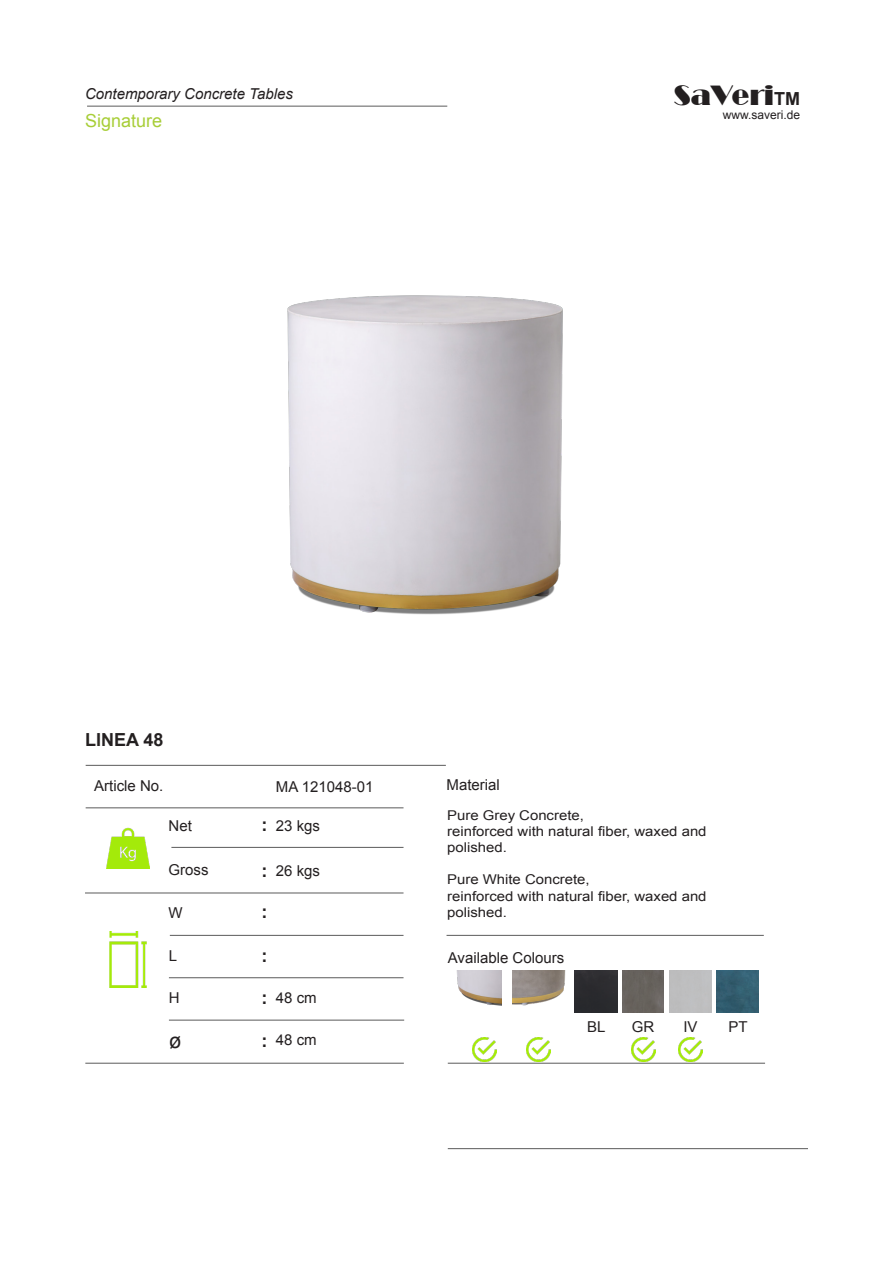
<style>
.page{position:relative;width:893px;height:1263px;background:#fff}
.page>*{position:absolute;margin:0;border:0;box-sizing:border-box;transform-origin:0 0}
.t1{font:27px "Broadway BT";color:#231f20}
.t2{font:21px "Arial";color:#231f20}
.t3{font:700 18px "Arial";color:#231f20}
.t4{font:18px "Arial";color:#a8ce38}
.t5{font:15px "Arial";color:#231f20}
.t6{font:italic 15px "Arial";color:#231f20}
.t7{font:13.5px/16.2px "Arial";color:#231f20;scale:1.1 1}
.t8{font:12px "Arial";color:#231f20}
.s1{font-family:"Arial";font-weight:700;font-size:18px}
</style>
<div class="page">
<hr style="left:448px;top:1148px;width:360px;height:1px;background:#5b5b5b">
<hr style="left:86px;top:765px;width:360px;height:1px;background:#5b5b5b">
<hr style="left:87px;top:106px;width:360px;height:1px;background:#5b5b5b">
<img style="left:107px;top:827px;width:43px;height:42px">
<img style="left:109px;top:932px;width:38px;height:56px">
<div style="left:577px;top:970px;width:40px;height:43px;background:#2b2b2f"></div>
<hr style="left:86px;top:807px;width:317px;height:1px;background:#5b5b5b">
<hr style="left:85px;top:893px;width:318px;height:1px;background:#5b5b5b">
<hr style="left:170px;top:935px;width:233px;height:1px;background:#5b5b5b">
<hr style="left:169px;top:977px;width:234px;height:1px;background:#5b5b5b">
<hr style="left:169px;top:1020px;width:235px;height:1px;background:#5b5b5b">
<hr style="left:171px;top:847px;width:232px;height:1px;background:#5b5b5b">
<hr style="left:447px;top:935px;width:317px;height:1px;background:#5b5b5b">
<div style="left:622px;top:970px;width:42px;height:42px;background:#67635d"></div>
<img style="left:717px;top:970px;width:41px;height:42px">
<hr style="left:448px;top:1063px;width:317px;height:1px;background:#5b5b5b">
<img style="left:631px;top:1037px;width:24px;height:24px">
<img style="left:679px;top:1037px;width:24px;height:24px">
<hr style="left:85px;top:1063px;width:319px;height:1px;background:#5b5b5b">
<img style="left:527px;top:1037px;width:24px;height:24px">
<img style="left:472px;top:1037px;width:24px;height:24px">
<img style="left:287px;top:295px;width:276px;height:320px">
<img style="left:512px;top:970px;width:65px;height:43px">
<img style="left:456px;top:970px;width:45px;height:36px">
<p class="t6" style="left:85px;top:84px;width:209px">Contemporary Concrete Tables</p>
<h3 class="t4" style="left:85px;top:108px;width:79px">Signature</h3>
<h1 class="t1" style="left:674px;top:78px;width:128px">SaVeri<span class="s1">TM</span></h1>
<p class="t8" style="left:723px;top:107px;width:79px">www.saveri.de</p>
<h3 class="t3" style="left:85px;top:728px;width:80px">LINEA 48</h3>
<p class="t5" style="left:94px;top:776px;width:71px">Article No.</p>
<p class="t5" style="left:276px;top:776px;width:99px">MA 121048-01</p>
<p class="t5" style="left:447px;top:775px;width:55px">Material</p>
<p class="t5" style="left:169px;top:816px;width:25px">Net</p>
<p class="t5" style="left:169px;top:860px;width:42px">Gross</p>
<p class="t5" style="left:169px;top:903px;width:16px">W</p>
<p class="t5" style="left:169px;top:946px;width:10px">L</p>
<p class="t5" style="left:169px;top:988px;width:12px">H</p>
<h2 class="t2" style="left:169px;top:1027px;width:14px">ø</h2>
<h3 class="t3" style="left:261px;top:813px;width:7px">:</h3>
<h3 class="t3" style="left:261px;top:858px;width:7px">:</h3>
<h3 class="t3" style="left:261px;top:899px;width:7px">:</h3>
<h3 class="t3" style="left:261px;top:944px;width:7px">:</h3>
<h3 class="t3" style="left:261px;top:986px;width:7px">:</h3>
<h3 class="t3" style="left:261px;top:1029px;width:7px">:</h3>
<p class="t5" style="left:276px;top:816px;width:46px">23 kgs</p>
<p class="t5" style="left:276px;top:861px;width:46px">26 kgs</p>
<p class="t5" style="left:276px;top:987px;width:42px">48 cm</p>
<p class="t5" style="left:276px;top:1030px;width:42px">48 cm</p>
<p class="t7" style="left:447px;top:807px;width:237px">Pure Grey Concrete,<br>reinforced with natural fiber, waxed and polished.</p>
<p class="t7" style="left:447px;top:872px;width:237px">Pure White Concrete,<br>reinforced with natural fiber, waxed and polished.</p>
<p class="t5" style="left:448px;top:948px;width:118px">Available Colours</p>
<p class="t5" style="left:587px;top:1017px;width:20px">BL</p>
<p class="t5" style="left:632px;top:1017px;width:24px">GR</p>
<p class="t5" style="left:683px;top:1017px;width:16px">IV</p>
<p class="t5" style="left:728px;top:1017px;width:21px">PT</p>
</div>
